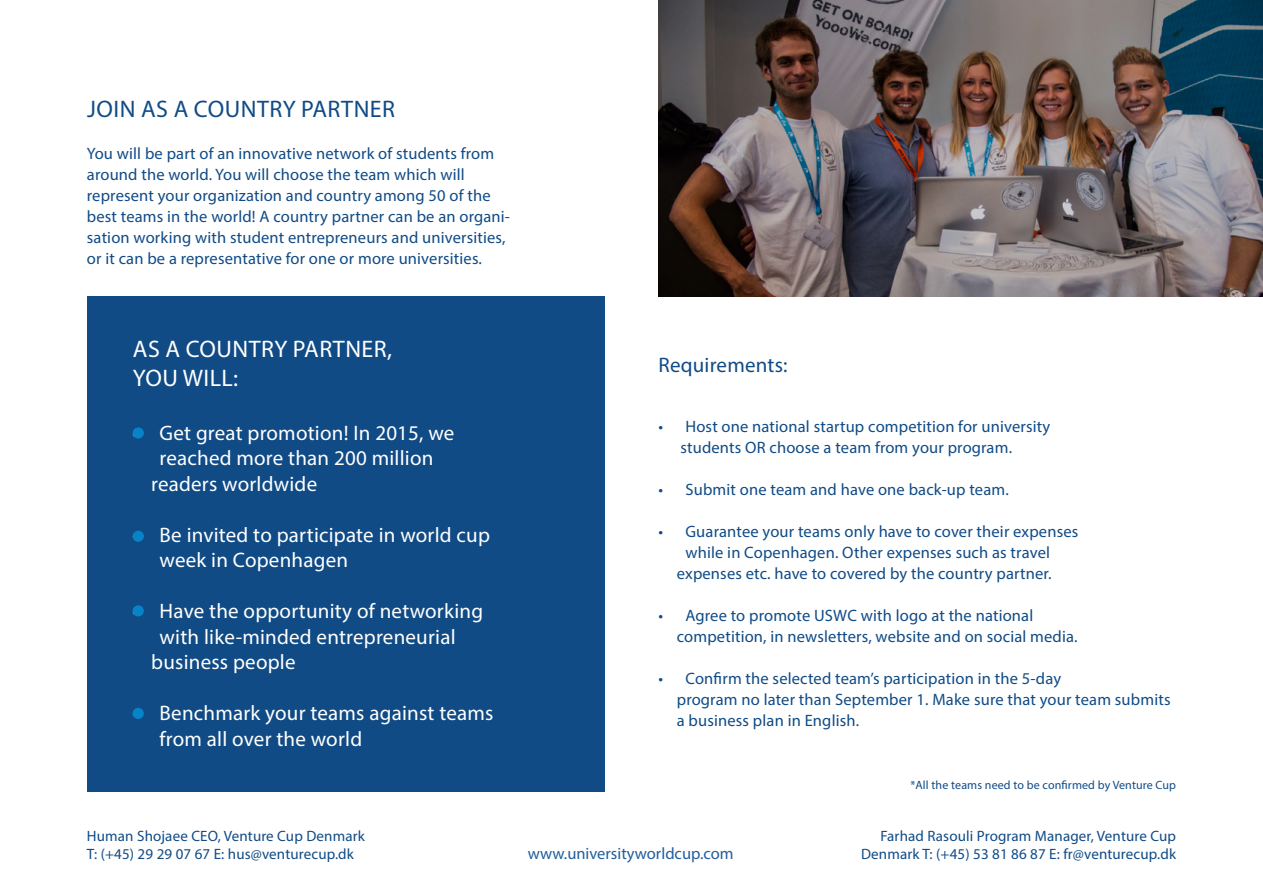
<style>
.page{position:relative;width:1263px;height:893px;background:#fff}
.page>*{position:absolute;margin:0;border:0;box-sizing:border-box;transform-origin:0 0}
.t1{font:24px/28.8px "Myriad Pro";letter-spacing:.02em;color:#fffffe}
.t2{font:24px "Myriad Pro";letter-spacing:.02em;color:#104b86}
.t3{font:21px/25.5px "Myriad Pro";letter-spacing:.01em;color:#fffffe}
.t4{font:21px/25.5px "Myriad Pro";letter-spacing:.01em;color:#fff}
.t5{font:21px "Myriad Pro";letter-spacing:.01em;color:#104b86}
.t6{font:16.5px/21px "Myriad Pro";letter-spacing:.01em;color:#104b86}
.t7{font:16.5px "Myriad Pro";color:#215e9e}
.t8{font:15px/18px "Myriad Pro";letter-spacing:.01em;color:#104b86}
.t9{font:12px "Myriad Pro";letter-spacing:.01em;color:#104b86}
</style>
<div class="page">
<div style="left:87px;top:297px;width:517px;height:495px;background:#104b86"></div>
<div style="left:133px;top:427px;width:11px;height:12px;background:#0784c7;border-radius:50%"></div>
<div style="left:133px;top:605px;width:11px;height:11px;background:#0784c7;border-radius:50%"></div>
<div style="left:133px;top:708px;width:11px;height:11px;background:#0784c7;border-radius:50%"></div>
<div style="left:133px;top:531px;width:11px;height:11px;background:#0784c7;border-radius:50%"></div>
<img style="left:658px;top:0;width:605px;height:297px">
<h1 class="t2" style="left:87px;top:94px;width:309px">JOIN AS A COUNTRY PARTNER</h1>
<p class="t6" style="left:87px;top:143px;width:425px">You will be part of an innovative network of students from around the world. You will choose the team which will represent your organization and country among 50 of the best teams in the world! A country partner can be an organi&shy;sation working with student entrepreneurs and universities, or it can be a representative for one or more universities.</p>
<h1 class="t1" style="left:133px;top:334px;width:261px">AS A COUNTRY PARTNER,<br>YOU WILL:</h1>
<p class="t4" style="left:133px;top:420px;width:323px">• Get great promotion! In 2015, we</p>
<p class="t4" style="left:160px;top:445px;width:275px">reached more than 200 million</p>
<p class="t4" style="left:151px;top:471px;width:167px">readers worldwide</p>
<p class="t4" style="left:160px;top:522px;width:332px;text-indent:-27px">• Be invited to participate in world cup week in Copenhagen</p>
<p class="t3" style="left:133px;top:598px;width:352px">• Have the opportunity of networking</p>
<p class="t3" style="left:160px;top:624px;width:297px">with like-minded entrepreneurial</p>
<p class="t3" style="left:151px;top:649px;width:146px">business people</p>
<p class="t3" style="left:160px;top:700px;width:335px;text-indent:-27px">• Benchmark your teams against teams from all over the world</p>
<p class="t5" style="left:658px;top:352px;width:131px">Requirements:</p>
<p class="t6" style="left:680px;top:416px;width:371px;text-indent:-22px">• Host one national startup competition for university students OR choose a team from your program.</p>
<p class="t6" style="left:658px;top:479px;width:352px">• Submit one team and have one back-up team.</p>
<p class="t6" style="left:658px;top:521px;width:421px;text-align:center">• Guarantee your teams only have to cover their expenses while in Copenhagen. Other expenses such as travel expenses etc. have to covered by the country partner.</p>
<p class="t6" style="left:677px;top:605px;width:402px;text-indent:-18px">• Agree to promote USWC with logo at the national competition, in newsletters, website and on social media.</p>
<p class="t6" style="left:677px;top:668px;width:495px;text-indent:-18px">• Confirm the selected team’s participation in the 5-day<br>program no later than September 1. Make sure that your team submits a business plan in English.</p>
<p class="t9" style="left:910px;top:778px;width:267px">*All the teams need to be confirmed by Venture Cup</p>
<p class="t8" style="left:87px;top:827px;width:279px">Human Shojaee CEO, Venture Cup Denmark<br>T: (+45) 29 29 07 67 E: hus@venturecup.dk</p>
<p class="t8" style="left:861px;top:827px;width:317px;text-align:right">Farhad Rasouli Program Manager, Venture Cup<br>Denmark T: (+45) 53 81 86 87 E: fr@venturecup.dk</p>
<p class="t7" style="left:528px;top:844px;width:207px">www.universityworldcup.com</p>
</div>
